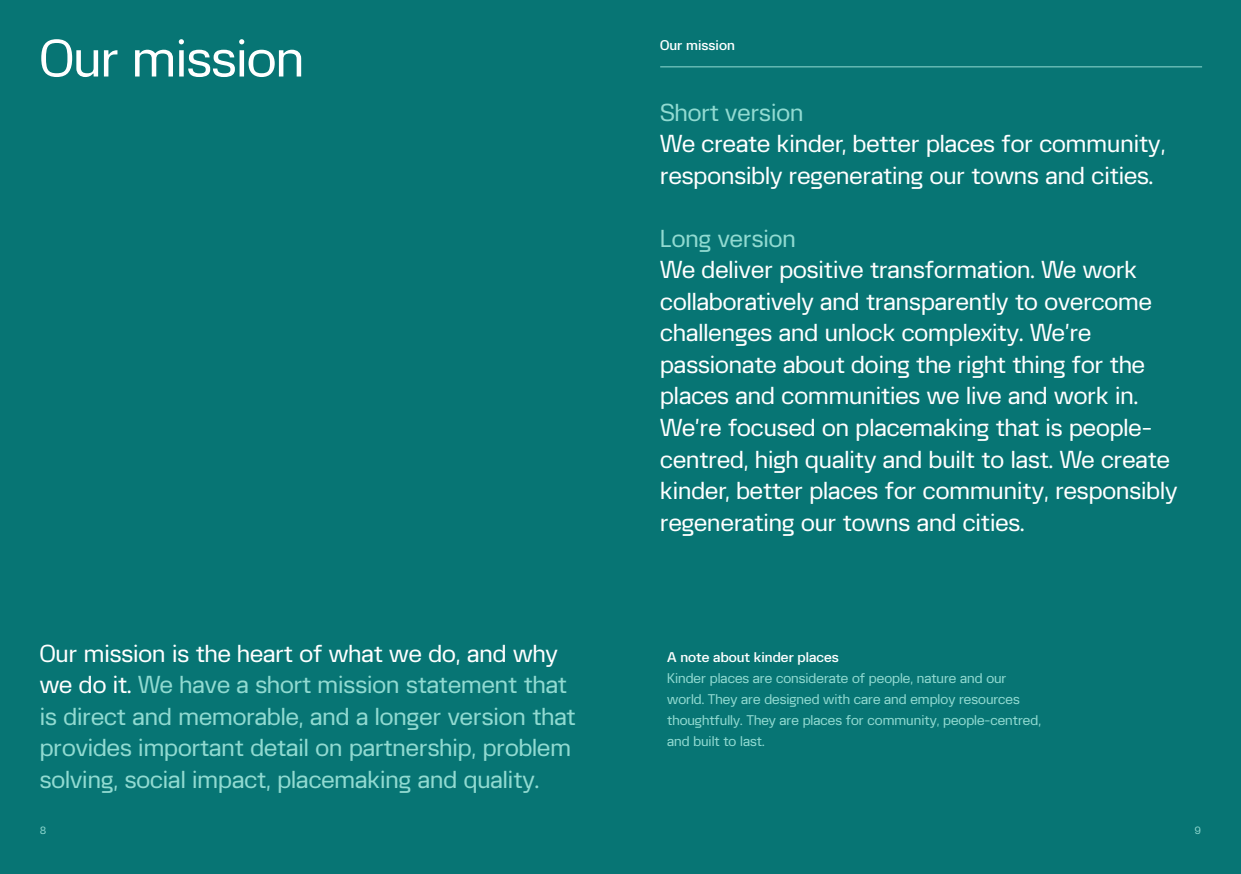
<style>
.page{position:relative;width:1241px;height:874px;background:#fff}
.page>*{position:absolute;margin:0;border:0;box-sizing:border-box;transform-origin:0 0}
.t1{font:52.5px "Citizen";letter-spacing:-.01em;color:#fff}
.t2{font:24.5px/31.5px "Citizen";color:#fff}
.t3{font:24.5px/31.5px "Citizen";color:#91dad1}
.t4{font:14px/21px "Citizen";color:#91dad1}
.t5{font:500 14px "Citizen";color:#fff}
.t6{font:10.5px "Citizen";color:#91dad1}
.s1{color:#fff}
</style>
<div class="page">
<div style="left:0;top:0;width:1240px;height:873px;background:#077574"></div>
<hr style="left:660px;top:66px;width:541px;height:1px;background:#91dad1">
<h1 class="t1" style="left:40px;top:27px;width:266px">Our mission</h1>
<p class="t5" style="left:660px;top:36px;width:76px">Our mission</p>
<p class="t3" style="left:660px;top:96px;width:145px">Short version</p>
<p class="t2" style="left:660px;top:127px;width:506px">We create kinder, better places for community, responsibly regenerating our towns and cities.</p>
<p class="t3" style="left:660px;top:222px;width:137px">Long version</p>
<p class="t2" style="left:660px;top:253px;width:519px">We deliver positive transformation. We work collaboratively and transparently to overcome challenges and unlock complexity. We’re passionate about doing the right thing for the places and communities we live and work in.<br>We’re focused on placemaking that is people&shy;centred, high quality and built to last. We create kinder, better places for community, responsibly regenerating our towns and cities.</p>
<p class="t3" style="left:40px;top:636px;width:537px"><span class="s1">Our mission is the heart of what we do, and why we do it.</span> We have a short mission statement that is direct and memorable, and a longer version that provides important detail on partnership, problem solving, social impact, placemaking and quality.</p>
<p class="t6" style="left:40px;top:824px;width:8px">8</p>
<p class="t6" style="left:1194px;top:824px;width:8px">9</p>
<p class="t5" style="left:667px;top:648px;width:173px">A note about kinder places</p>
<p class="t4" style="left:667px;top:666px;width:375px">Kinder places are considerate of people, nature and our world. They are designed with care and employ resources thoughtfully. They are places for community, people-centred, and built to last.</p>
</div>
